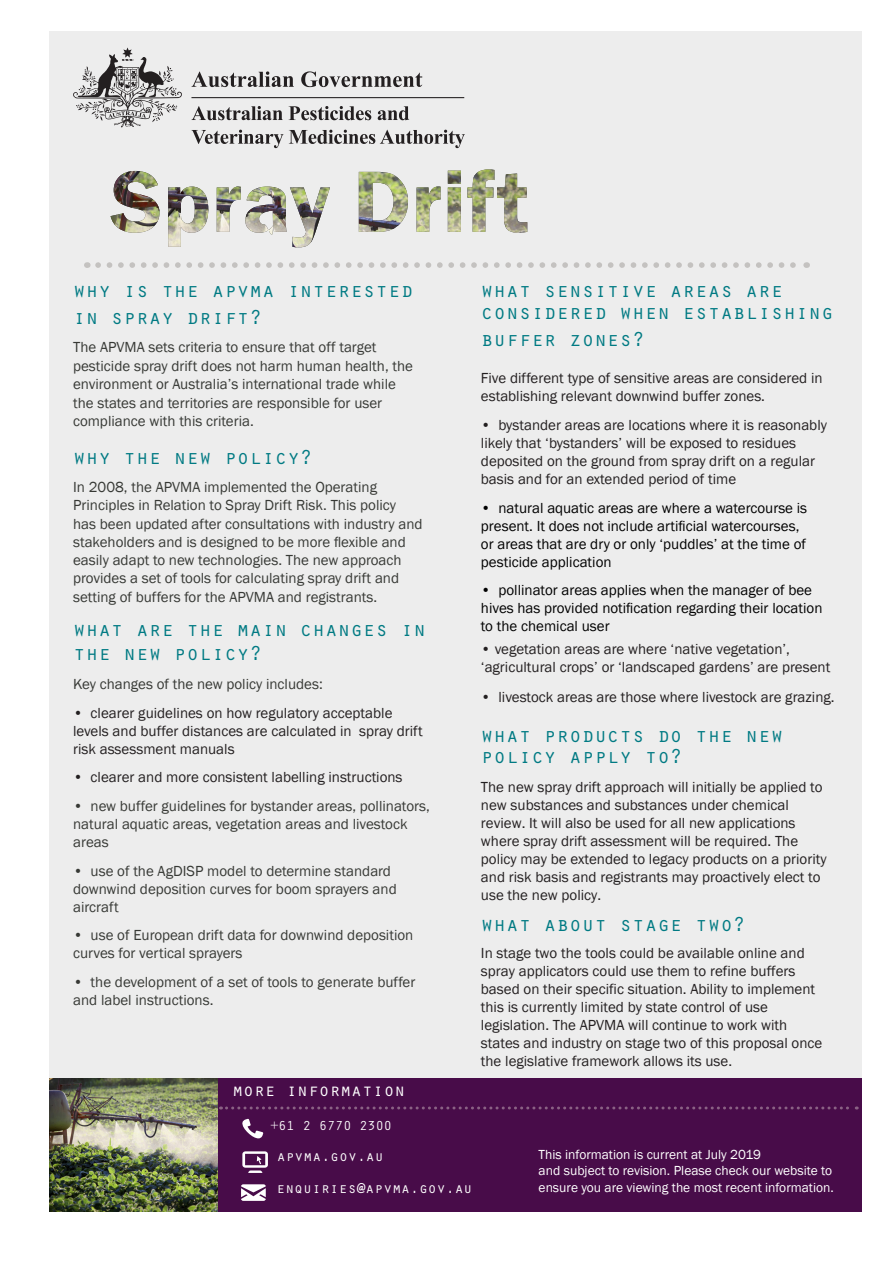
<style>
.page{position:relative;width:893px;height:1263px;background:#fff}
.page>*{position:absolute;margin:0;border:0;box-sizing:border-box;transform-origin:0 0}
.Body_text{font:21px/27px "Orator Std";color:#007a83}
.Heading_2{font:21px/22.5px "Orator Std";color:#007a83}
.Heading_2-2{font:18px "Orator Std";color:#fff}
.Body_text-2{font:15px/18.3px "Franklin Gothic";color:#373935}
.Body_text-3{font:15px/18px "Franklin Gothic";color:#231f20}
.Heading_2-3{font:15px/18px "Franklin Gothic";color:#231f20}
.Heading_2-4{font:15px/18px "Franklin Gothic";color:#000}
.t1{font:14.85px "Orator Std";color:#fff}
.Body_text-4{font:13.5px/16.5px "Franklin Gothic";color:#fff}
.t2{font:13.5px "Orator Std";color:#fff}
</style>
<div class="page">
<div style="left:49px;top:32px;width:812px;height:1180px;background:#ededed"></div>
<svg style="left:98px;top:262px;width:698px;height:6px"></svg>
<div style="left:49px;top:1078px;width:812px;height:134px;background:#480c49"></div>
<svg style="left:242px;top:1151px;width:26px;height:22px"></svg>
<svg style="left:242px;top:1119px;width:21px;height:19px"></svg>
<svg style="left:241px;top:1184px;width:25px;height:17px"></svg>
<svg style="left:220px;top:1106px;width:637px;height:3px"></svg>
<img style="left:111px;top:169px;width:416px;height:78px">
<img style="left:49px;top:1078px;width:168px;height:134px">
<svg style="left:73px;top:47px;width:392px;height:101px"></svg>
<p class="Body_text" style="left:73px;top:275px;width:342px">why is the apvma interested in spray drift?</p>
<p class="Body_text-2" style="left:73px;top:339px;width:341px">The APVMA sets criteria to ensure that off target pesticide spray drift does not harm human health, the environment or Australia’s international trade while the states and territories are responsible for user compliance with this criteria.</p>
<p class="Body_text" style="left:73px;top:442px;width:241px">why the new policy?</p>
<p class="Body_text-2" style="left:73px;top:478px;width:351px">In 2008, the APVMA implemented the Operating Principles in Relation to Spray Drift Risk. This policy has been updated after consultations with industry and stakeholders and is designed to be more flexible and easily adapt to new technologies. The new approach provides a set of tools for calculating spray drift and setting of buffers for the APVMA and registrants.</p>
<p class="Body_text" style="left:73px;top:616px;width:354px;line-height:24px">what are the main changes in the new policy?</p>
<p class="Body_text-2" style="left:73px;top:675px;width:251px">Key changes of the new policy includes:</p>
<p class="Body_text-3" style="left:73px;top:704px;width:351px">• clearer guidelines on how regulatory acceptable levels and buffer distances are calculated in spray drift risk assessment manuals</p>
<p class="Body_text-3" style="left:73px;top:769px;width:331px">• clearer and more consistent labelling instructions</p>
<p class="Body_text-2" style="left:73px;top:797px;width:358px">• new buffer guidelines for bystander areas, pollinators, natural aquatic areas, vegetation areas and livestock areas</p>
<p class="Body_text-2" style="left:73px;top:862px;width:325px">• use of the AgDISP model to determine standard downwind deposition curves for boom sprayers and aircraft</p>
<p class="Body_text-2" style="left:73px;top:926px;width:342px">• use of European drift data for downwind deposition curves for vertical sprayers</p>
<p class="Body_text-2" style="left:73px;top:973px;width:344px">• the development of a set of tools to generate buffer and label instructions.</p>
<p class="Heading_2-2" style="left:232px;top:1077px;width:174px">more information</p>
<p class="t2" style="left:270px;top:1115px;width:123px">+61 2 6770 2300</p>
<p class="t1" style="left:277px;top:1145px;width:108px">apvma.gov.au</p>
<p class="t1" style="left:276px;top:1177px;width:198px">enquiries@apvma.gov.au</p>
<p class="Heading_2" style="left:481px;top:278px;width:354px">what sensitive areas are considered when establishing</p>
<p class="Heading_2" style="left:481px;top:327px;width:165px">buffer zones?</p>
<p class="Heading_2-3" style="left:481px;top:370px;width:343px">Five different type of sensitive areas are considered in establishing relevant downwind buffer zones.</p>
<p class="Heading_2-3" style="left:481px;top:416px;width:348px">• bystander areas are locations where it is reasonably likely that ‘bystanders’ will be exposed to residues deposited on the ground from spray drift on a regular basis and for an extended period of time</p>
<p class="Heading_2-4" style="left:481px;top:499px;width:328px">• natural aquatic areas are where a watercourse is present. It does not include artificial watercourses, or areas that are dry or only ‘puddles’ at the time of pesticide application</p>
<p class="Heading_2-4" style="left:481px;top:582px;width:343px">• pollinator areas applies when the manager of bee hives has provided notification regarding their location to the chemical user</p>
<p class="Heading_2-3" style="left:481px;top:640px;width:351px">• vegetation areas are where ‘native vegetation’, ‘agricultural crops’ or ‘landscaped gardens’ are present</p>
<p class="Heading_2-3" style="left:481px;top:688px;width:355px">• livestock areas are those where livestock are grazing.</p>
<p class="Body_text" style="left:481px;top:723px;width:304px;line-height:21px">what products do the new policy apply to?</p>
<p class="Body_text-3" style="left:481px;top:778px;width:347px">The new spray drift approach will initially be applied to new substances and substances under chemical review. It will also be used for all new applications where spray drift assessment will be required. The policy may be extended to legacy products on a priority and risk basis and registrants may proactively elect to use the new policy.</p>
<p class="Body_text" style="left:481px;top:910px;width:266px">what about stage two?</p>
<p class="Body_text-3" style="left:481px;top:944px;width:343px">In stage two the tools could be available online and spray applicators could use them to refine buffers based on their specific situation. Ability to implement this is currently limited by state control of use legislation. The APVMA will continue to work with states and industry on stage two of this proposal once the legislative framework allows its use.</p>
<p class="Body_text-4" style="left:539px;top:1146px;width:297px">This information is current at July 2019<br>and subject to revision. Please check our website to ensure you are viewing the most recent information.</p>
</div>
